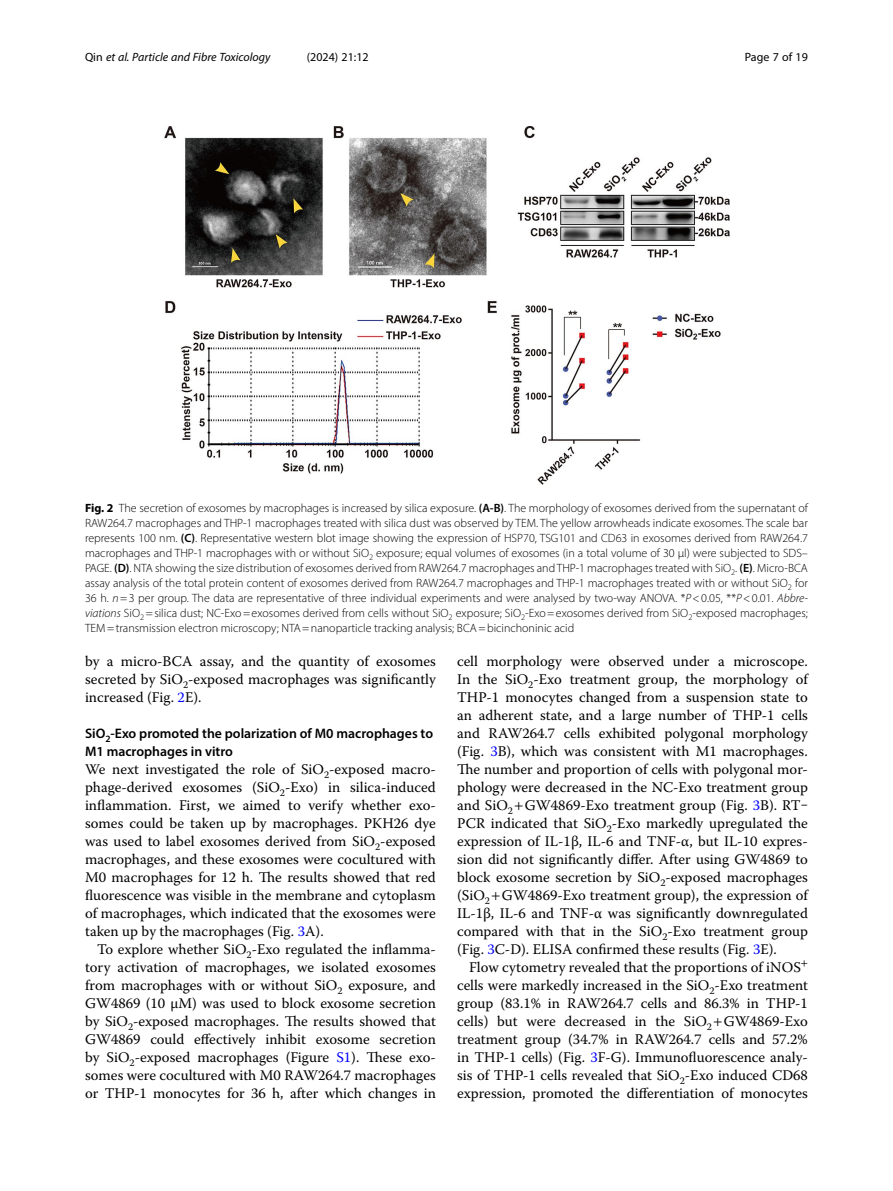
<style>
.page{position:relative;width:893px;height:1191px;background:#fff}
.page>*{position:absolute;margin:0;border:0;box-sizing:border-box;transform-origin:0 0}
.Body_Text_Indent{font:14.7px/18px "Warnock Pro";color:#000;text-align:justify}
.Body_Text{font:14.7px/18px "Warnock Pro";color:#000;text-align:justify}
.Head_2{font:600 13.8px/18px "Myriad Pro";color:#000}
.Figure_Caption{font:300 12px/15px "Myriad Pro";color:#000;text-align:justify}
.t1{font:italic 12px "Myriad Pro";color:#000}
.t2{font:12px "Myriad Pro";color:#000}
.s1{font-style:normal}
.s2{font-weight:700}
.s3{font-weight:600}
.s4{font-style:italic}
.s5{color:#00f}
</style>
<div class="page">
<img style="left:164px;top:126px;width:565px;height:359px">
<p class="t1" style="left:85px;top:50px;width:187px"><span class="s1">Qin</span> et al. Particle and Fibre Toxicology</p>
<p class="t2" style="left:307px;top:50px;width:63px">(2024) 21:12</p>
<p class="t2" style="left:745px;top:50px;width:65px">Page 7 of 19</p>
<p class="Figure_Caption" style="left:85px;top:500px;width:724px"><span class="s2">Fig. 2</span> The secretion of exosomes by macrophages is increased by silica exposure. <span class="s3">(A-B)</span>. The morphology of exosomes derived from the supernatant of RAW264.7 macrophages and THP-1 macrophages treated with silica dust was observed by TEM. The yellow arrowheads indicate exosomes. The scale bar represents 100 nm. <span class="s3">(C)</span>. Representative western blot image showing the expression of HSP70, TSG101 and CD63 in exosomes derived from RAW264.7 macrophages and THP-1 macrophages with or without SiO<sub>2</sub> exposure; equal volumes of exosomes (in a total volume of 30 µl) were subjected to SDS– PAGE. <span class="s3">(D)</span>. NTA showing the size distribution of exosomes derived from RAW264.7 macrophages and THP-1 macrophages treated with SiO<sub>2</sub>. <span class="s3">(E)</span>. Micro-BCA assay analysis of the total protein content of exosomes derived from RAW264.7 macrophages and THP-1 macrophages treated with or without SiO<sub>2</sub> for 36 h. <span class="s4">n</span>=3 per group. The data are representative of three individual experiments and were analysed by two-way ANOVA. *<span class="s4">P</span>&lt;0.05, **<span class="s4">P</span>&lt;0.01. <span class="s4">Abbre&shy;viations</span> SiO<sub>2</sub> =silica dust; NC-Exo=exosomes derived from cells without SiO<sub>2</sub> exposure; SiO<sub>2</sub>-Exo=exosomes derived from SiO<sub>2</sub>-exposed macrophages; TEM=transmission electron microscopy; NTA=nanoparticle tracking analysis; BCA=bicinchoninic acid</p>
<p class="Body_Text" style="left:85px;top:652px;width:352px">by a micro-BCA assay, and the quantity of exosomes secreted by SiO<sub>2</sub>-exposed macrophages was significantly increased (Fig. <span class="s5">2</span>E).</p>
<p class="Head_2" style="left:85px;top:724px;width:350px">SiO<sub>2</sub>-Exo promoted the polarization of M0 macrophages to<br>M1 macrophages in vitro</p>
<p class="Body_Text" style="left:85px;top:760px;width:352px">We next investigated the role of SiO<sub>2</sub>-exposed macro&shy;phage-derived exosomes (SiO<sub>2</sub>-Exo) in silica-induced inflammation. First, we aimed to verify whether exo&shy;somes could be taken up by macrophages. PKH26 dye was used to label exosomes derived from SiO<sub>2</sub>-exposed macrophages, and these exosomes were cocultured with M0 macrophages for 12 h. The results showed that red fluorescence was visible in the membrane and cytoplasm of macrophages, which indicated that the exosomes were taken up by the macrophages (Fig. <span class="s5">3</span>A).</p>
<p class="Body_Text_Indent" style="left:85px;top:940px;width:352px;text-indent:12px">To explore whether SiO<sub>2</sub>-Exo regulated the inflamma&shy;tory activation of macrophages, we isolated exosomes from macrophages with or without SiO<sub>2</sub> exposure, and GW4869 (10 µM) was used to block exosome secretion by SiO<sub>2</sub>-exposed macrophages. The results showed that GW4869 could effectively inhibit exosome secretion by SiO<sub>2</sub>-exposed macrophages (Figure <span class="s5">S1</span>). These exo&shy;somes were cocultured with M0 RAW264.7 macrophages or THP-1 monocytes for 36 h, after which changes in</p>
<p class="Body_Text_Indent" style="left:457px;top:652px;width:352px">cell morphology were observed under a microscope.<br>In the SiO<sub>2</sub>-Exo treatment group, the morphology of THP-1 monocytes changed from a suspension state to an adherent state, and a large number of THP-1 cells and RAW264.7 cells exhibited polygonal morphology (Fig. <span class="s5">3</span>B), which was consistent with M1 macrophages.<br>The number and proportion of cells with polygonal mor&shy;phology were decreased in the NC-Exo treatment group and SiO<sub>2</sub> GW4869-Exo treatment group (Fig. <span class="s5">3</span>B). RT‒ PCR indicated that SiO<sub>2</sub>-Exo markedly upregulated the expression of IL-1β, IL-6 and TNF-α, but IL-10 expres&shy;sion did not significantly differ. After using GW4869 to block exosome secretion by SiO<sub>2</sub>-exposed macrophages (SiO<sub>2</sub> GW4869-Exo treatment group), the expression of IL-1β, IL-6 and TNF-α was significantly downregulated compared with that in the SiO<sub>2</sub>-Exo treatment group (Fig. <span class="s5">3</span>C-D). ELISA confirmed these results (Fig. <span class="s5">3</span>E).</p>
<p class="Body_Text_Indent" style="left:457px;top:958px;width:352px;text-indent:12px">Flow cytometry revealed that the proportions of iNOS<sup>+ </sup>cells were markedly increased in the SiO<sub>2</sub>-Exo treatment group (83.1% in RAW264.7 cells and 86.3% in THP-1 cells) but were decreased in the SiO<sub>2</sub> GW4869-Exo treatment group (34.7% in RAW264.7 cells and 57.2% in THP-1 cells) (Fig. <span class="s5">3</span>F-G). Immunofluorescence analy&shy;sis of THP-1 cells revealed that SiO<sub>2</sub>-Exo induced CD68 expression, promoted the differentiation of monocytes</p>
</div>
